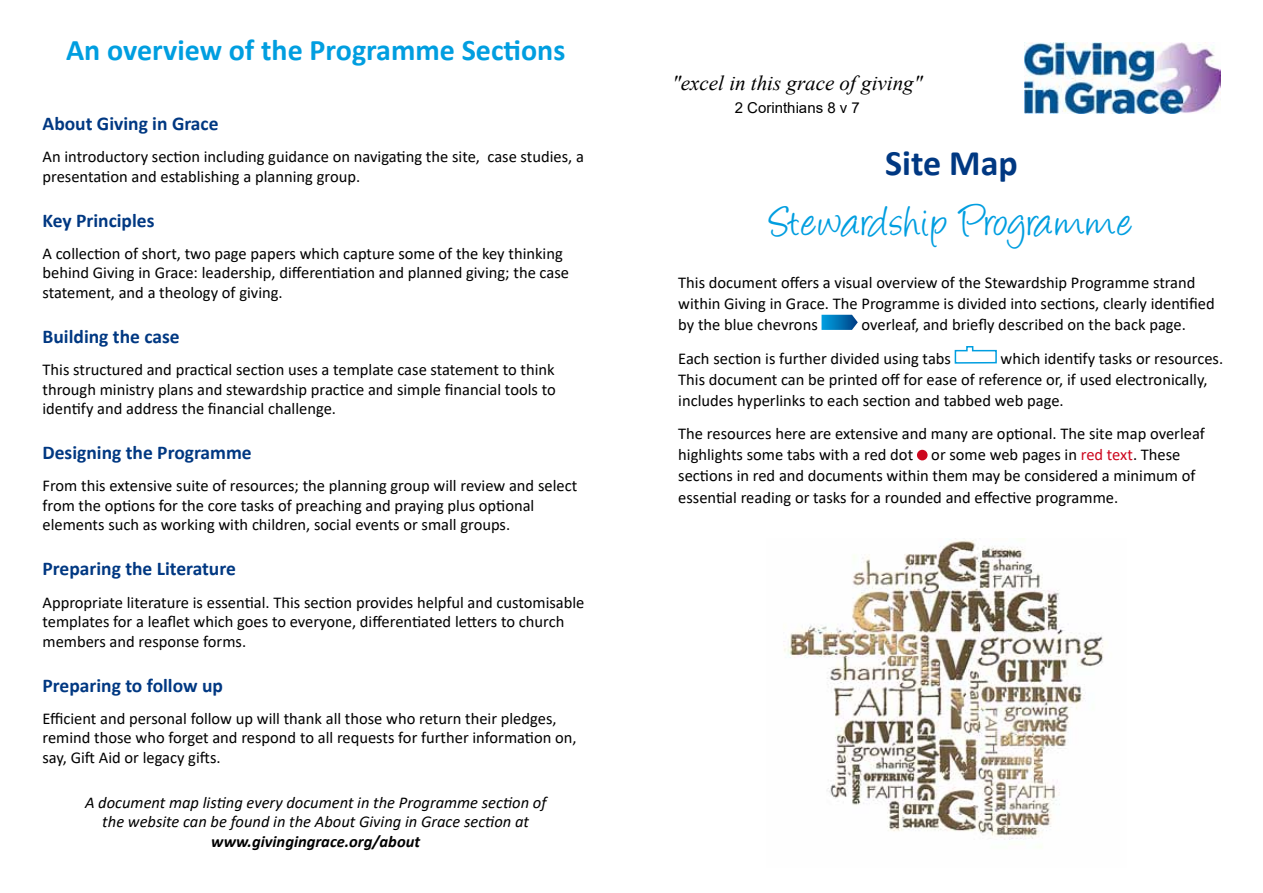
<style>
.page{position:relative;width:1263px;height:893px;background:#fff}
.page>*{position:absolute;margin:0;border:0;box-sizing:border-box;transform-origin:0 0}
.t1{font:48px "Angelina";letter-spacing:.04em;color:#009ee0}
.t2{font:700 36px "Calibri";color:#003882}
.t3{font:700 30px "Calibri";color:#009ee0}
.t4{font:italic 21px "Times New Roman";color:#000}
.t5{font:700 19.5px "Calibri";color:#003882}
.t6{font:16.5px/19.5px "Calibri";color:#000}
.t7{font:italic 16.5px/19.5px "Calibri";color:#000;text-align:center}
.t8{font:italic 700 16.5px "Calibri";color:#000}
.t9{font:15px "Arial";color:#000}
.s1{color:#cd071e}
</style>
<div class="page">
<img style="left:783px;top:539px;width:321px;height:309px">
<svg style="left:821px;top:314px;width:37px;height:16px"></svg>
<svg style="left:954px;top:346px;width:43px;height:18px"></svg>
<div style="left:917px;top:450px;width:10px;height:10px;background:#cd071e;border-radius:50%"></div>
<img style="left:1024px;top:43px;width:196px;height:70px">
<h3 class="t3" style="left:66px;top:29px;width:501px">An overview of the Programme Sections</h3>
<p class="t5" style="left:43px;top:109px;width:177px">About Giving in Grace</p>
<p class="t6" style="left:43px;top:146px;width:543px">An introductory section including guidance on navigating the site, case studies, a presentation and establishing a planning group.</p>
<p class="t5" style="left:43px;top:206px;width:113px">Key Principles</p>
<p class="t6" style="left:43px;top:243px;width:528px">A collection of short, two page papers which capture some of the key thinking behind Giving in Grace: leadership, differentiation and planned giving; the case statement, and a theology of giving.</p>
<p class="t5" style="left:43px;top:323px;width:139px">Building the case</p>
<p class="t6" style="left:43px;top:359px;width:515px;text-align:justify">This structured and practical section uses a template case statement to think through ministry plans and stewardship practice and simple financial tools to identify and address the financial challenge.</p>
<p class="t5" style="left:43px;top:439px;width:211px">Designing the Programme</p>
<p class="t6" style="left:43px;top:476px;width:536px">From this extensive suite of resources; the planning group will review and select from the options for the core tasks of preaching and praying plus optional elements such as working with children, social events or small groups.</p>
<p class="t5" style="left:43px;top:555px;width:195px">Preparing the Literature</p>
<p class="t6" style="left:43px;top:592px;width:543px">Appropriate literature is essential. This section provides helpful and customisable templates for a leaflet which goes to everyone, differentiated letters to church members and response forms.</p>
<p class="t5" style="left:43px;top:671px;width:182px">Preparing to follow up</p>
<p class="t6" style="left:43px;top:708px;width:536px">Efficient and personal follow up will thank all those who return their pledges, remind those who forget and respond to all requests for further information on, say, Gift Aid or legacy gifts.</p>
<p class="t7" style="left:85px;top:792px;width:463px">A document map listing every document in the Programme section of the website can be found in the About Giving in Grace section at</p>
<p class="t8" style="left:211px;top:830px;width:210px">www.givingingrace.org/about</p>
<p class="t4" style="left:672px;top:69px;width:252px">"excel in this grace of giving"</p>
<p class="t9" style="left:735px;top:97px;width:127px">2 Corinthians 8 v 7</p>
<h2 class="t2" style="left:885px;top:138px;width:134px">Site Map</h2>
<h1 class="t1" style="left:770px;top:201px;width:364px">Stewardship Programme</h1>
<p class="t6" style="left:678px;top:271px;width:538px;line-height:21px">This document offers a visual overview of the Stewardship Programme strand within Giving in Grace. The Programme is divided into sections, clearly identified by the blue chevrons</p>
<p class="t6" style="left:678px;top:307px;width:509px;line-height:33.8px;text-indent:183px">overleaf, and briefly described on the back page.<br>Each section is further divided using tabs</p>
<p class="t6" style="left:678px;top:347px;width:546px;line-height:21px;text-indent:322px">which identify tasks or resources.<br>This document can be printed off for ease of reference or, if used electronically, includes hyperlinks to each section and tabbed web page.</p>
<p class="t6" style="left:678px;top:423px;width:528px;line-height:21.1px">The resources here are extensive and many are optional. The site map overleaf highlights some tabs with a red dot or some web pages in <span class="s1">red text</span>. These sections in red and documents within them may be considered a minimum of essential reading or tasks for a rounded and effective programme.</p>
</div>
